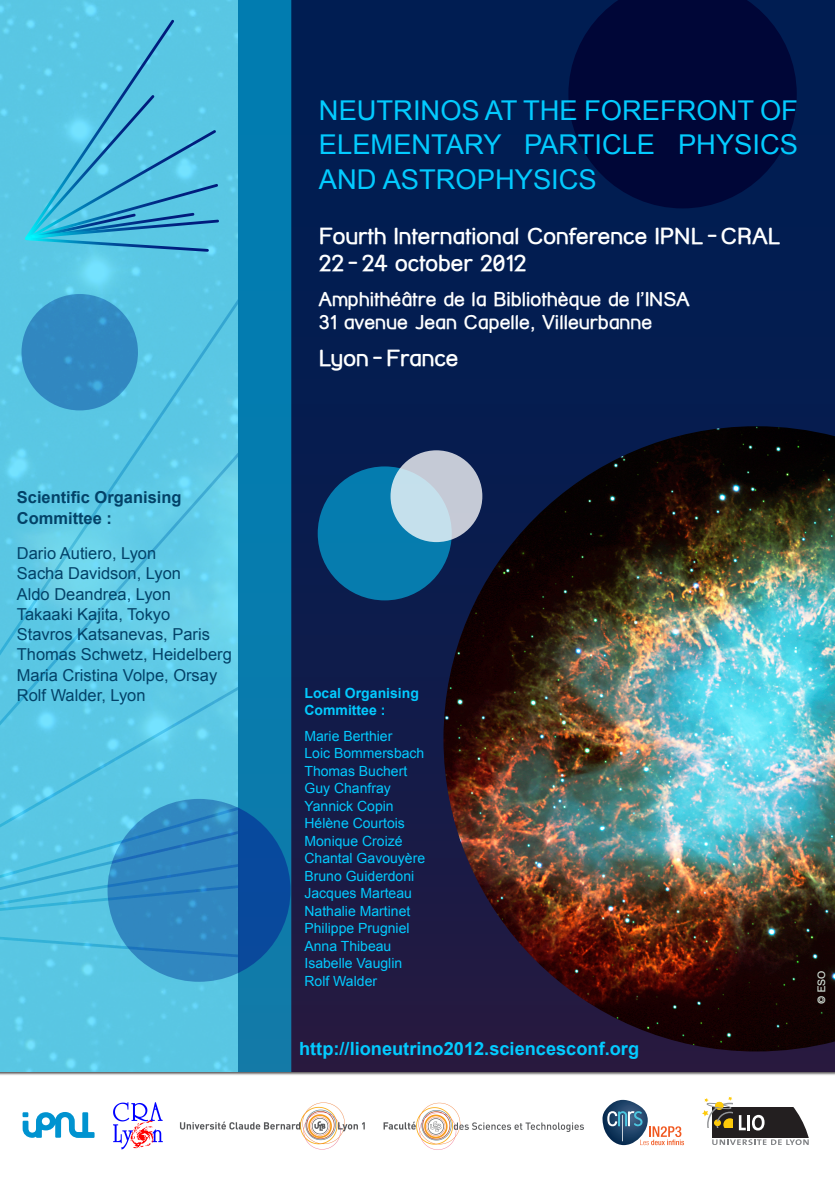
<style>
.page{position:relative;width:835px;height:1180px;background:#fff}
.page>*{position:absolute;margin:0;border:0;box-sizing:border-box;transform-origin:0 0}
.t1{font:27.3px/34.6px "Arial";color:#03cbff;text-align:justify}
.t2{font:700 22.75px "Street Corner";color:#feffff}
.t3{font:700 19.6px "Street Corner";color:#feffff}
.t4{font:700 18.2px "Arial";color:#03cbff}
.t5{font:16.45px "Arial";color:#034268}
.t6{font:700 16.45px/20.3px "Arial";color:#034268}
.t7{font:14px "Arial";color:#03cbff}
.t8{font:700 14px "Arial";color:#03cbff}
.t9{font:700 10.5px "Street Corner";color:#d1ded5}
</style>
<div class="page">
<div style="left:238px;top:0;width:596px;height:1071px;background:linear-gradient(to bottom,#001e56,#211a42)"></div>
<svg style="left:0;top:0;width:291px;height:1071px;background:#49b7d9"></svg>
<svg style="left:568px;top:0;width:228px;height:208px;background:#000a3b"></svg>
<div style="left:317px;top:466px;width:134px;height:134px;background:#067cae;border-radius:50%"></div>
<svg style="left:390px;top:450px;width:92px;height:92px;background:#c1d7e4"></svg>
<div style="left:21px;top:294px;width:117px;height:116px;background:#3187c0;border-radius:50%"></div>
<svg style="left:107px;top:799px;width:183px;height:182px;background:#2678b8"></svg>
<svg style="left:22px;top:17px;width:198px;height:236px;background:#52bedf"></svg>
<img style="left:443px;top:426px;width:391px;height:625px">
<svg style="left:23px;top:1112px;width:72px;height:26px"></svg>
<svg style="left:602px;top:1100px;width:82px;height:45px"></svg>
<img style="left:179px;top:1102px;width:186px;height:48px">
<img style="left:113px;top:1102px;width:50px;height:48px">
<div style="left:712px;top:1107px;width:99px;height:30px;background:#231f20"></div>
<svg style="left:738px;top:1115px;width:26px;height:15px"></svg>
<svg style="left:712px;top:1139px;width:96px;height:6px"></svg>
<svg style="left:702px;top:1096px;width:30px;height:31px"></svg>
<img style="left:383px;top:1102px;width:201px;height:48px">
<p class="t6" style="left:17px;top:488px;width:166px">Scientific Organising<br>Committee :</p>
<p class="t5" style="left:17px;top:542px;width:141px">Dario Autiero, Lyon</p>
<p class="t5" style="left:17px;top:562px;width:165px">Sacha Davidson, Lyon</p>
<p class="t5" style="left:17px;top:583px;width:155px">Aldo Deandrea, Lyon</p>
<p class="t5" style="left:17px;top:603px;width:155px">Takaaki Kajita, Tokyo</p>
<p class="t5" style="left:17px;top:623px;width:194px">Stavros Katsanevas, Paris</p>
<p class="t5" style="left:17px;top:644px;width:216px">Thomas Schwetz, Heidelberg</p>
<p class="t5" style="left:17px;top:664px;width:202px">Maria Cristina Volpe, Orsay</p>
<p class="t5" style="left:17px;top:684px;width:130px">Rolf Walder, Lyon</p>
<p class="t1" style="left:319px;top:93px;width:480px">NEUTRINOS AT THE FOREFRONT OF ELEMENTARY PARTICLE PHYSICS AND ASTROPHYSICS</p>
<p class="t2" style="left:319px;top:223px;width:463px">Fourth International Conference IPNL - CRAL</p>
<p class="t2" style="left:319px;top:250px;width:209px">22 - 24 october 2012</p>
<p class="t3" style="left:319px;top:287px;width:372px">Amphithéâtre de la Bibliothèque de l’INSA</p>
<p class="t3" style="left:319px;top:311px;width:335px">31 avenue Jean Capelle, Villeurbanne</p>
<p class="t2" style="left:319px;top:345px;width:141px">Lyon - France</p>
<p class="t8" style="left:304px;top:683px;width:116px">Local Organising</p>
<p class="t8" style="left:304px;top:701px;width:82px">Committee :</p>
<p class="t7" style="left:304px;top:726px;width:89px">Marie Berthier</p>
<p class="t7" style="left:304px;top:744px;width:121px">Loic Bommersbach</p>
<p class="t7" style="left:304px;top:761px;width:104px">Thomas Buchert</p>
<p class="t7" style="left:304px;top:779px;width:88px">Guy Chanfray</p>
<p class="t7" style="left:304px;top:796px;width:91px">Yannick Copin</p>
<p class="t7" style="left:304px;top:814px;width:102px">Hélène Courtois</p>
<p class="t7" style="left:304px;top:831px;width:100px">Monique Croizé</p>
<p class="t7" style="left:304px;top:849px;width:122px">Chantal Gavouyère</p>
<p class="t7" style="left:304px;top:866px;width:111px">Bruno Guiderdoni</p>
<p class="t7" style="left:304px;top:884px;width:109px">Jacques Marteau</p>
<p class="t7" style="left:304px;top:901px;width:107px">Nathalie Martinet</p>
<p class="t7" style="left:304px;top:919px;width:107px">Philippe Prugniel</p>
<p class="t7" style="left:304px;top:936px;width:88px">Anna Thibeau</p>
<p class="t7" style="left:304px;top:954px;width:99px">Isabelle Vauglin</p>
<p class="t7" style="left:304px;top:971px;width:74px">Rolf Walder</p>
<p class="t4" style="left:299px;top:1036px;width:341px">http://lioneutrino2012.sciencesconf.org</p>
<p class="t9" style="left:815px;top:1004px;width:35px;rotate:-90deg">© ESO</p>
</div>
